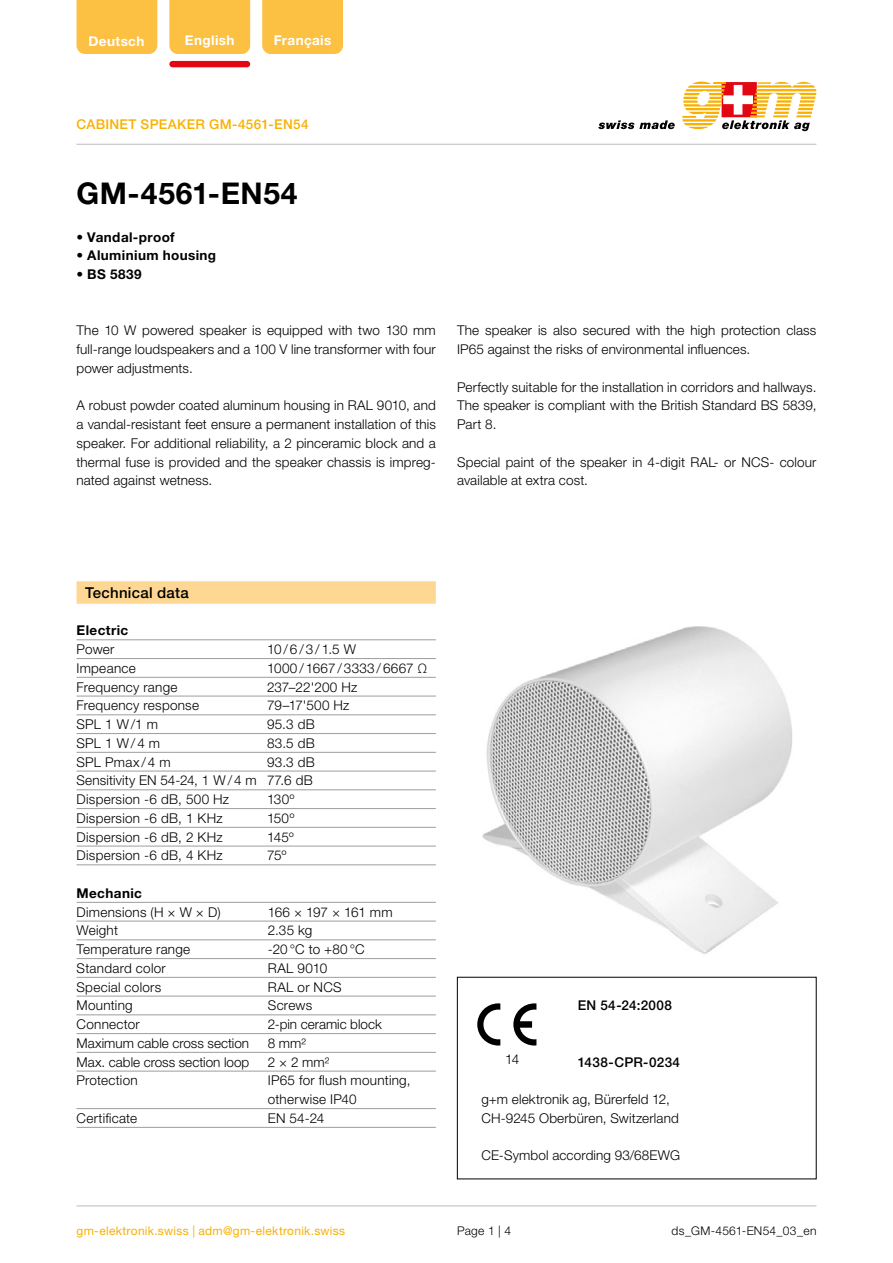
<style>
.page{position:relative;width:893px;height:1263px;background:#fff}
.page>*{position:absolute;margin:0;border:0;box-sizing:border-box;transform-origin:0 0}
.t1{font:700 30px "Helvetica Neue LT Std";letter-spacing:.02em;color:#000}
.t2{font:500 15px "Helvetica Neue LT Std";letter-spacing:.015em;color:#000}
.t3{font:300 13.5px/18.8px "Helvetica Neue LT Std";letter-spacing:.01em;color:#000}
.t4{font:700 13.5px "Helvetica Neue LT Std";letter-spacing:.03em;color:#000}
.t5{font:500 13.5px "Helvetica Neue LT Std";letter-spacing:.025em;color:#f9b000}
.t6{font:500 13.5px "Helvetica Neue LT Std";letter-spacing:.025em;color:#000}
.t7{font:700 13.5px "Helvetica Neue LT Std";letter-spacing:.03em;color:#fff}
.t8{font:300 13.5px "Helvetica Neue LT Std";letter-spacing:-.015em;color:#000}
.t9{font:12px "Helvetica Neue LT Std";letter-spacing:.02em;color:#f9b000}
.t10{font:300 12px "Helvetica Neue LT Std";letter-spacing:.02em;color:#000}
</style>
<div class="page">
<hr style="left:77px;top:1206px;width:739px;height:1px;background:#bcbcbc">
<svg style="left:682px;top:82px;width:134px;height:49px"></svg>
<svg style="left:598px;top:120px;width:77px;height:9px"></svg>
<hr style="left:77px;top:144px;width:739px;height:1px;background:#bcbcbc">
<img style="left:482px;top:626px;width:310px;height:328px">
<svg style="left:477px;top:1003px;width:23px;height:42px"></svg>
<svg style="left:513px;top:1003px;width:23px;height:42px"></svg>
<div style="left:77px;top:0;width:80px;height:54px;background:#fcc043"></div>
<div style="left:169px;top:0;width:81px;height:54px;background:#fcc043"></div>
<div style="left:262px;top:0;width:81px;height:54px;background:#fcc043"></div>
<div style="left:169px;top:61px;width:81px;height:6px;background:#e30613;border-radius:3px"></div>
<div style="left:77px;top:581px;width:359px;height:23px;background:#fed892"></div>
<hr style="left:77px;top:639px;width:359px;height:1px;background:#9d9d9c">
<hr style="left:77px;top:658px;width:359px;height:1px;background:#9d9d9c">
<hr style="left:77px;top:677px;width:359px;height:1px;background:#9d9d9c">
<hr style="left:77px;top:696px;width:359px;height:1px;background:#9d9d9c">
<hr style="left:77px;top:714px;width:359px;height:1px;background:#9d9d9c">
<hr style="left:77px;top:733px;width:359px;height:1px;background:#9d9d9c">
<hr style="left:77px;top:752px;width:359px;height:1px;background:#9d9d9c">
<hr style="left:77px;top:771px;width:359px;height:1px;background:#9d9d9c">
<hr style="left:77px;top:789px;width:359px;height:1px;background:#9d9d9c">
<hr style="left:77px;top:808px;width:359px;height:1px;background:#9d9d9c">
<hr style="left:77px;top:827px;width:359px;height:1px;background:#9d9d9c">
<hr style="left:77px;top:846px;width:359px;height:1px;background:#9d9d9c">
<hr style="left:77px;top:864px;width:359px;height:1px;background:#9d9d9c">
<hr style="left:77px;top:902px;width:359px;height:1px;background:#9d9d9c">
<hr style="left:77px;top:921px;width:359px;height:1px;background:#9d9d9c">
<hr style="left:77px;top:939px;width:359px;height:1px;background:#9d9d9c">
<hr style="left:77px;top:958px;width:359px;height:1px;background:#9d9d9c">
<hr style="left:77px;top:977px;width:359px;height:1px;background:#9d9d9c">
<hr style="left:77px;top:996px;width:359px;height:1px;background:#9d9d9c">
<hr style="left:77px;top:1014px;width:359px;height:1px;background:#9d9d9c">
<hr style="left:77px;top:1033px;width:359px;height:1px;background:#9d9d9c">
<hr style="left:77px;top:1052px;width:359px;height:1px;background:#9d9d9c">
<hr style="left:77px;top:1071px;width:359px;height:1px;background:#9d9d9c">
<hr style="left:77px;top:1108px;width:359px;height:1px;background:#9d9d9c">
<hr style="left:77px;top:1127px;width:359px;height:1px;background:#9d9d9c">
<p class="t7" style="left:89px;top:32px;width:57px">Deutsch</p>
<p class="t7" style="left:185px;top:31px;width:51px">English</p>
<p class="t7" style="left:274px;top:31px;width:59px">Français</p>
<p class="t5" style="left:77px;top:116px;width:233px">CABINET SPEAKER GM-4561-EN54</p>
<h1 class="t1" style="left:77px;top:175px;width:223px">GM-4561-EN54</h1>
<p class="t4" style="left:77px;top:228px;width:100px">• Vandal-proof</p>
<p class="t4" style="left:77px;top:247px;width:141px">• Aluminium housing</p>
<p class="t4" style="left:77px;top:266px;width:67px">• BS 5839</p>
<p class="t3" style="left:77px;top:321px;width:361px;text-align:justify">The 10 W powered speaker is equipped with two 130 mm full-range loudspeakers and a 100 V line transformer with four power adjustments.</p>
<p class="t3" style="left:77px;top:396px;width:361px;text-align:justify">A robust powder coated aluminum housing in RAL 9010, and a vandal-resistant feet ensure a permanent installation of this speaker. For additional reliability, a 2 pinceramic block and a thermal fuse is provided and the speaker chassis is impreg&shy;nated against wetness.</p>
<p class="t3" style="left:457px;top:321px;width:361px">The speaker is also secured with the high protection class<br>IP65 against the risks of environmental influences.</p>
<p class="t3" style="left:457px;top:377px;width:361px;text-align:justify">Perfectly suitable for the installation in corridors and hallways.<br>The speaker is compliant with the British Standard BS 5839, Part 8.</p>
<p class="t3" style="left:457px;top:452px;width:361px">Special paint of the speaker in 4-digit RAL- or NCS- colour available at extra cost.</p>
<p class="t2" style="left:85px;top:583px;width:105px">Technical data</p>
<p class="t4" style="left:77px;top:622px;width:53px">Electric</p>
<p class="t3" style="left:77px;top:640px;width:39px">Power</p>
<p class="t3" style="left:267px;top:640px;width:91px">10/6/3/1.5 W</p>
<p class="t3" style="left:77px;top:658px;width:61px">Impeance</p>
<p class="t3" style="left:267px;top:658px;width:162px">1000 / 1667 / 3333 / 6667 Ω</p>
<p class="t3" style="left:77px;top:677px;width:103px">Frequency range</p>
<p class="t3" style="left:267px;top:677px;width:92px">237–22'200 Hz</p>
<p class="t3" style="left:77px;top:696px;width:124px">Frequency response</p>
<p class="t3" style="left:267px;top:696px;width:84px">79–17'500 Hz</p>
<p class="t3" style="left:77px;top:715px;width:83px">SPL 1 W/1 m</p>
<p class="t3" style="left:267px;top:715px;width:49px">95.3 dB</p>
<p class="t3" style="left:77px;top:733px;width:85px">SPL 1 W/4 m</p>
<p class="t3" style="left:267px;top:733px;width:49px">83.5 dB</p>
<p class="t3" style="left:77px;top:752px;width:96px">SPL Pmax / 4 m</p>
<p class="t3" style="left:77px;top:752px;width:240px;text-indent:190px">93.3 dB<br>Sensitivity EN 54-24, 1 W/ 4 m 77.6 dB<br>Dispersion -6 dB, 500 Hz</p>
<p class="t3" style="left:267px;top:790px;width:29px">130º</p>
<p class="t3" style="left:77px;top:808px;width:148px">Dispersion -6 dB, 1 KHz</p>
<p class="t3" style="left:267px;top:808px;width:29px">150º</p>
<p class="t3" style="left:77px;top:827px;width:148px">Dispersion -6 dB, 2 KHz</p>
<p class="t3" style="left:267px;top:827px;width:28px">145º</p>
<p class="t3" style="left:77px;top:846px;width:148px">Dispersion -6 dB, 4 KHz</p>
<p class="t3" style="left:267px;top:846px;width:21px">75º</p>
<p class="t4" style="left:77px;top:885px;width:67px">Mechanic</p>
<p class="t3" style="left:77px;top:902px;width:146px">Dimensions (H × W × D)</p>
<p class="t8" style="left:268px;top:903px;width:126px">166 × 197 × 161 mm</p>
<p class="t3" style="left:77px;top:921px;width:43px">Weight</p>
<p class="t3" style="left:268px;top:921px;width:46px">2.35 kg</p>
<p class="t3" style="left:77px;top:940px;width:115px">Temperature range</p>
<p class="t3" style="left:268px;top:940px;width:98px">-20 °C to +80 °C</p>
<p class="t3" style="left:77px;top:958px;width:91px">Standard color</p>
<p class="t3" style="left:268px;top:958px;width:61px">RAL 9010</p>
<p class="t3" style="left:77px;top:977px;width:86px">Special colors</p>
<p class="t3" style="left:268px;top:977px;width:75px">RAL or NCS</p>
<p class="t3" style="left:77px;top:996px;width:58px">Mounting</p>
<p class="t3" style="left:268px;top:996px;width:46px">Screws</p>
<p class="t3" style="left:77px;top:1015px;width:65px">Connector</p>
<p class="t3" style="left:268px;top:1015px;width:115px">2-pin ceramic block</p>
<p class="t3" style="left:77px;top:1033px;width:174px">Maximum cable cross section</p>
<p class="t3" style="left:268px;top:1033px;width:39px">8 mm²</p>
<p class="t3" style="left:77px;top:1052px;width:174px">Max. cable cross section loop</p>
<p class="t3" style="left:268px;top:1052px;width:63px">2 × 2 mm²</p>
<p class="t3" style="left:77px;top:1071px;width:63px">Protection</p>
<p class="t3" style="left:268px;top:1071px;width:144px">IP65 for flush mounting, otherwise IP40</p>
<p class="t3" style="left:77px;top:1108px;width:62px">Certificate</p>
<p class="t3" style="left:268px;top:1108px;width:58px">EN 54-24</p>
<p class="t9" style="left:77px;top:1224px;width:270px">gm-elektronik.swiss | adm@gm-elektronik.swiss</p>
<p class="t6" style="left:578px;top:997px;width:96px">EN 54-24:2008</p>
<p class="t3" style="left:505px;top:1049px;width:16px">14</p>
<p class="t6" style="left:578px;top:1054px;width:104px">1438-CPR-0234</p>
<p class="t3" style="left:481px;top:1090px;width:199px">g+m elektronik ag, Bürerfeld 12,<br>CH-9245 Oberbüren, Switzerland</p>
<p class="t3" style="left:481px;top:1146px;width:200px">CE-Symbol according 93/68EWG</p>
<p class="t10" style="left:457px;top:1224px;width:56px">Page 1 | 4</p>
<p class="t10" style="left:672px;top:1224px;width:146px">ds_GM-4561-EN54_03_en</p>
</div>
